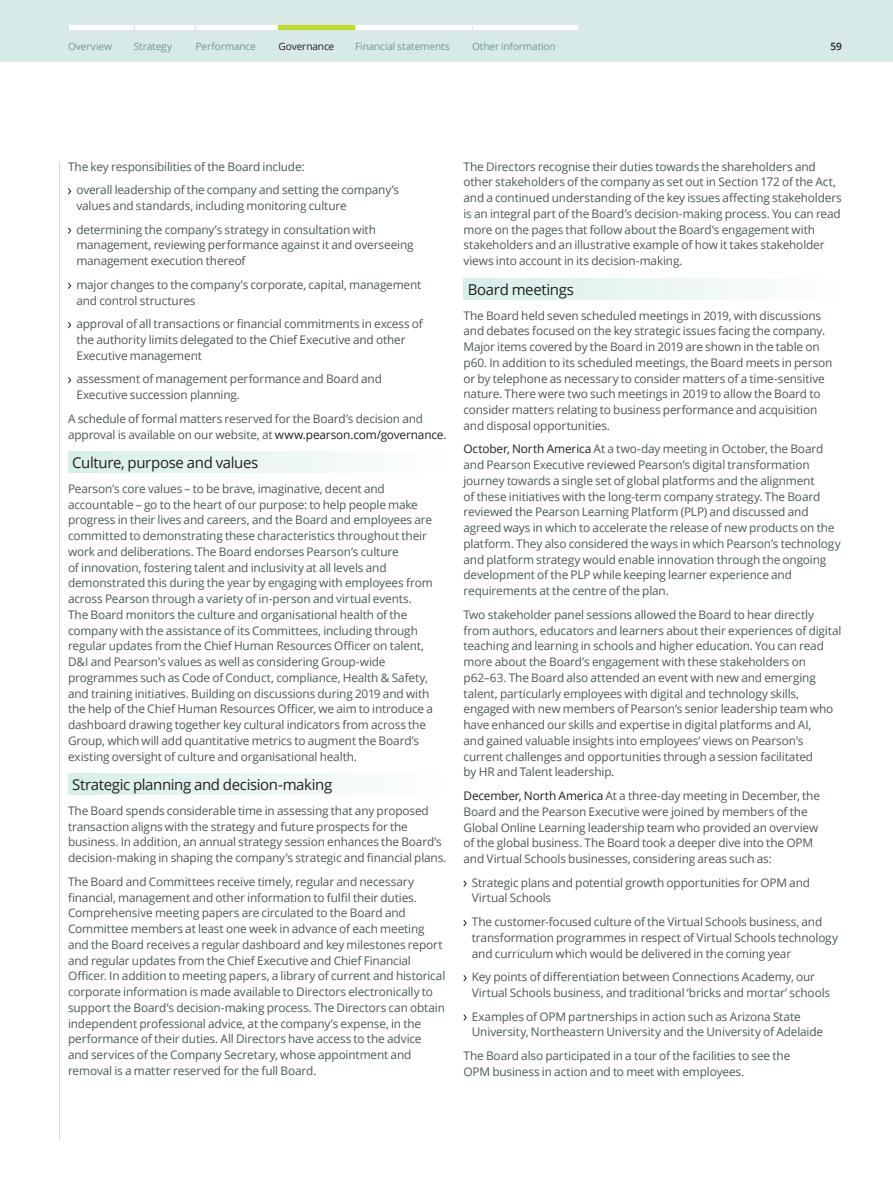
<style>
.page{position:relative;width:893px;height:1191px;background:#fff}
.page>*{position:absolute;margin:0;border:0;box-sizing:border-box;transform-origin:0 0}
.Heading_1{font:15px "Open Sans";letter-spacing:-.025em;color:#231f20}
.Bodytext{font:11.85px/15.8px "Open Sans";letter-spacing:-.015em;color:#4e5758}
.t1{font:10.2px "Open Sans";letter-spacing:-.015em;color:#749591}
.t2{font:10.2px "Open Sans";letter-spacing:-.015em;color:#231f20}
.t3{font:600 10.2px "Open Sans";color:#231f20}
.s1{color:#231f20}
</style>
<div class="page">
<svg style="left:68px;top:188px;width:4px;height:7px"></svg>
<svg style="left:68px;top:227px;width:4px;height:7px"></svg>
<svg style="left:68px;top:282px;width:4px;height:7px"></svg>
<svg style="left:68px;top:322px;width:4px;height:7px"></svg>
<svg style="left:68px;top:377px;width:4px;height:7px"></svg>
<div style="left:68px;top:451px;width:378px;height:22px;background:linear-gradient(to right,#d7eeea,#fefefe)"></div>
<div style="left:68px;top:773px;width:378px;height:22px;background:linear-gradient(to right,#d7eeea,#fefefe)"></div>
<div style="left:463px;top:278px;width:379px;height:21px;background:linear-gradient(to right,#d7eeea,#fefefe)"></div>
<svg style="left:463px;top:880px;width:4px;height:7px"></svg>
<svg style="left:463px;top:920px;width:4px;height:6px"></svg>
<svg style="left:463px;top:975px;width:4px;height:7px"></svg>
<svg style="left:463px;top:1014px;width:4px;height:7px"></svg>
<hr style="left:59px;top:162px;width:1px;height:978px;background:#dbdbdb">
<div style="left:0;top:0;width:893px;height:62px;background:#d7eae7"></div>
<hr style="left:68px;top:26px;width:510px;height:4px;background:#fff">
<hr style="left:279px;top:26px;width:76px;height:4px;background:#c4d82d">
<p class="t1" style="left:68px;top:40px;width:45px">Overview</p>
<p class="t1" style="left:134px;top:40px;width:40px">Strategy</p>
<p class="t1" style="left:196px;top:40px;width:62px">Performance</p>
<p class="t2" style="left:278px;top:40px;width:57px">Governance</p>
<p class="t1" style="left:355px;top:40px;width:96px">Financial statements</p>
<p class="t1" style="left:472px;top:40px;width:85px">Other information</p>
<p class="t3" style="left:830px;top:40px;width:13px">59</p>
<p class="Bodytext" style="left:68px;top:158px;width:238px">The key responsibilities of the Board include:</p>
<p class="Bodytext" style="left:76px;top:182px;width:324px">overall leadership of the company and setting the company’s values and standards, including monitoring culture</p>
<p class="Bodytext" style="left:76px;top:221px;width:339px">determining the company’s strategy in consultation with management, reviewing performance against it and overseeing management execution thereof</p>
<p class="Bodytext" style="left:76px;top:276px;width:347px">major changes to the company’s corporate, capital, management and control structures</p>
<p class="Bodytext" style="left:76px;top:316px;width:348px">approval of all transactions or financial commitments in excess of the authority limits delegated to the Chief Executive and other<br>Executive management</p>
<p class="Bodytext" style="left:76px;top:371px;width:307px">assessment of management performance and Board and<br>Executive succession planning.</p>
<p class="Bodytext" style="left:68px;top:410px;width:380px">A schedule of formal matters reserved for the Board’s decision and approval is available on our website, at <span class="s1">www.pearson.com/governance</span>.</p>
<p class="Heading_1" style="left:72px;top:452px;width:188px">Culture, purpose and values</p>
<p class="Bodytext" style="left:68px;top:480px;width:366px">Pearson’s core values – to be brave, imaginative, decent and accountable – go to the heart of our purpose: to help people make progress in their lives and careers, and the Board and employees are committed to demonstrating these characteristics throughout their work and deliberations. The Board endorses Pearson’s culture<br>of innovation, fostering talent and inclusivity at all levels and demonstrated this during the year by engaging with employees from across Pearson through a variety of in-person and virtual events.<br>The Board monitors the culture and organisational health of the company with the assistance of its Committees, including through regular updates from the Chief Human Resources Officer on talent, D&amp;I and Pearson’s values as well as considering Group-wide programmes such as Code of Conduct, compliance, Health &amp; Safety, and training initiatives. Building on discussions during 2019 and with the help of the Chief Human Resources Officer, we aim to introduce a dashboard drawing together key cultural indicators from across the Group, which will add quantitative metrics to augment the Board’s existing oversight of culture and organisational health.</p>
<p class="Heading_1" style="left:72px;top:774px;width:262px">Strategic planning and decision-making</p>
<p class="Bodytext" style="left:68px;top:802px;width:380px">The Board spends considerable time in assessing that any proposed transaction aligns with the strategy and future prospects for the business. In addition, an annual strategy session enhances the Board’s decision-making in shaping the company’s strategic and financial plans.</p>
<p class="Bodytext" style="left:68px;top:873px;width:379px">The Board and Committees receive timely, regular and necessary financial, management and other information to fulfil their duties.<br>Comprehensive meeting papers are circulated to the Board and Committee members at least one week in advance of each meeting and the Board receives a regular dashboard and key milestones report and regular updates from the Chief Executive and Chief Financial Officer. In addition to meeting papers, a library of current and historical corporate information is made available to Directors electronically to support the Board’s decision-making process. The Directors can obtain independent professional advice, at the company’s expense, in the performance of their duties. All Directors have access to the advice and services of the Company Secretary, whose appointment and removal is a matter reserved for the full Board.</p>
<p class="Bodytext" style="left:463px;top:158px;width:380px">The Directors recognise their duties towards the shareholders and other stakeholders of the company as set out in Section 172 of the Act, and a continued understanding of the key issues affecting stakeholders is an integral part of the Board’s decision-making process. You can read more on the pages that follow about the Board’s engagement with stakeholders and an illustrative example of how it takes stakeholder views into account in its decision-making.</p>
<p class="Heading_1" style="left:468px;top:279px;width:108px">Board meetings</p>
<p class="Bodytext" style="left:463px;top:307px;width:370px">The Board held seven scheduled meetings in 2019, with discussions and debates focused on the key strategic issues facing the company.<br>Major items covered by the Board in 2019 are shown in the table on p60. In addition to its scheduled meetings, the Board meets in person or by telephone as necessary to consider matters of a time-sensitive nature. There were two such meetings in 2019 to allow the Board to consider matters relating to business performance and acquisition and disposal opportunities.</p>
<p class="Bodytext" style="left:463px;top:441px;width:379px"><span class="s1">October, North America</span> At a two-day meeting in October, the Board and Pearson Executive reviewed Pearson’s digital transformation journey towards a single set of global platforms and the alignment<br>of these initiatives with the long-term company strategy. The Board reviewed the Pearson Learning Platform (PLP) and discussed and agreed ways in which to accelerate the release of new products on the platform. They also considered the ways in which Pearson’s technology and platform strategy would enable innovation through the ongoing development of the PLP while keeping learner experience and requirements at the centre of the plan.</p>
<p class="Bodytext" style="left:463px;top:606px;width:380px">Two stakeholder panel sessions allowed the Board to hear directly from authors, educators and learners about their experiences of digital teaching and learning in schools and higher education. You can read more about the Board’s engagement with these stakeholders on p62–63. The Board also attended an event with new and emerging talent, particularly employees with digital and technology skills, engaged with new members of Pearson’s senior leadership team who have enhanced our skills and expertise in digital platforms and AI,<br>and gained valuable insights into employees’ views on Pearson’s current challenges and opportunities through a session facilitated<br>by HR and Talent leadership.</p>
<p class="Bodytext" style="left:463px;top:787px;width:358px"><span class="s1">December, North America</span> At a three-day meeting in December, the Board and the Pearson Executive were joined by members of the Global Online Learning leadership team who provided an overview of the global business. The Board took a deeper dive into the OPM and Virtual Schools businesses, considering areas such as:</p>
<p class="Bodytext" style="left:472px;top:874px;width:340px">Strategic plans and potential growth opportunities for OPM and<br>Virtual Schools</p>
<p class="Bodytext" style="left:472px;top:913px;width:368px">The customer-focused culture of the Virtual Schools business, and transformation programmes in respect of Virtual Schools technology and curriculum which would be delivered in the coming year</p>
<p class="Bodytext" style="left:472px;top:968px;width:360px">Key points of differentiation between Connections Academy, our<br>Virtual Schools business, and traditional ‘bricks and mortar’ schools</p>
<p class="Bodytext" style="left:472px;top:1008px;width:353px">Examples of OPM partnerships in action such as Arizona State<br>University, Northeastern University and the University of Adelaide</p>
<p class="Bodytext" style="left:463px;top:1047px;width:328px">The Board also participated in a tour of the facilities to see the<br>OPM business in action and to meet with employees.</p>
</div>
